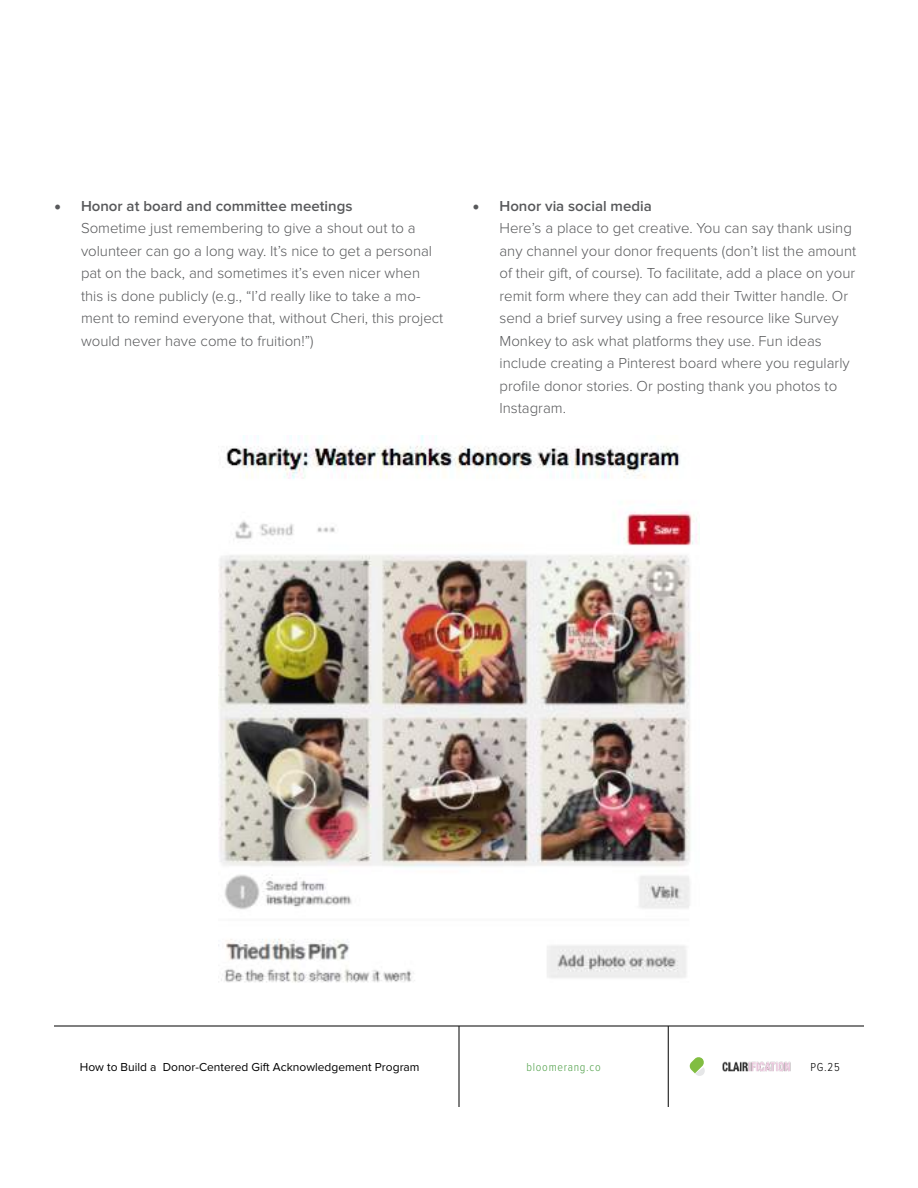
<style>
.page{position:relative;width:918px;height:1188px;background:#fff}
.page>*{position:absolute;margin:0;border:0;box-sizing:border-box;transform-origin:0 0}
.t1{font:300 15px/22.5px "Proxima Nova";color:#58595b}
.t2{font:12px "Proxima Nova";color:#000}
.t3{font:300 12px "Proxima Nova Cond";letter-spacing:.06em;color:#4c9e45}
.t4{font:300 12px "Proxima Nova Cond";color:#000}
.s1{font-family:"Minion Pro";font-weight:600;font-size:18px}
.s2{font-weight:600}
</style>
<div class="page">
<hr style="left:54px;top:1026px;width:810px;height:1px;background:#000">
<hr style="left:668px;top:1026px;width:1px;height:81px;background:#000">
<hr style="left:459px;top:1026px;width:1px;height:81px;background:#000">
<svg style="left:689px;top:1057px;width:16px;height:19px"></svg>
<img style="left:722px;top:1062px;width:69px;height:9px">
<img style="left:218px;top:435px;width:482px;height:548px">
<p class="t1" style="left:81px;top:195px;width:364px;text-indent:-27px"><span class="s1">•</span> <span class="s2">Honor at board and committee meetings<br></span>Sometime just remembering to give a shout out to a volunteer can go a long way. It’s nice to get a personal pat on the back, and sometimes it’s even nicer when this is done publicly (e.g., “I’d really like to take a mo&shy;ment to remind everyone that, without Cheri, this project would never have come to fruition!”)</p>
<p class="t1" style="left:500px;top:195px;width:358px;text-indent:-27px"><span class="s1">•</span> <span class="s2">Honor via social media<br></span>Here’s a place to get creative. You can say thank using any channel your donor frequents (don’t list the amount of their gift, of course). To facilitate, add a place on your remit form where they can add their Twitter handle. Or send a brief survey using a free resource like Survey Monkey to ask what platforms they use. Fun ideas include creating a Pinterest board where you regularly profile donor stories. Or posting thank you photos to Instagram.</p>
<p class="t2" style="left:80px;top:1062px;width:341px">How to Build a Donor-Centered Gift Acknowledgement Program</p>
<p class="t3" style="left:527px;top:1062px;width:76px">bloomerang.co</p>
<p class="t4" style="left:811px;top:1062px;width:31px">PG.25</p>
</div>
